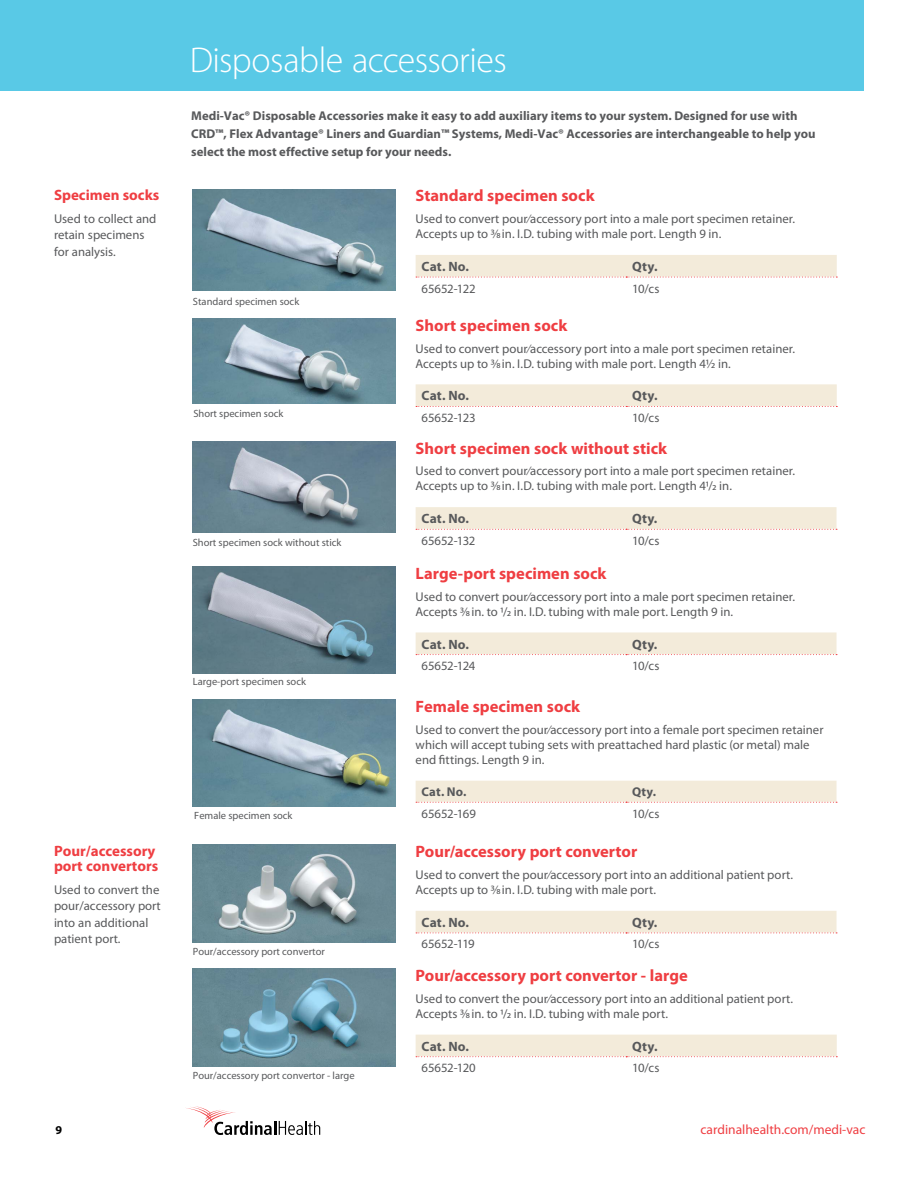
<style>
.page{position:relative;width:918px;height:1188px;background:#fff}
.page>*{position:absolute;margin:0;border:0;box-sizing:border-box;transform-origin:0 0}
.t1{font:300 36px "Myriad Pro";letter-spacing:-.015em;color:#fff}
.t2{font:700 16.5px "Myriad Pro";color:#ef3e42}
.t3{font:700 15px/15px "Myriad Pro";color:#ef3e42}
.t4{font:700 13.5px "Myriad Pro";letter-spacing:.01em;color:#58595b}
.t5{font:13.5px "Myriad Pro";color:#ef3e42}
.t6{font:12.75px/15px "Myriad Pro";color:#58595b}
.t7{font:700 12.75px/18px "Myriad Pro";color:#58595b}
.t8{font:700 12px "Myriad Pro";color:#000}
.t9{font:10.5px "Myriad Pro";color:#58595b}
</style>
<div class="page">
<div style="left:0;top:0;width:864px;height:91px;background:#59c9e6"></div>
<svg style="left:186px;top:1106px;width:134px;height:29px"></svg>
<svg style="left:416px;top:255px;width:421px;height:23px;background:#f3e9da"></svg>
<svg style="left:416px;top:384px;width:421px;height:23px;background:#f3e9d9"></svg>
<svg style="left:416px;top:632px;width:421px;height:23px;background:#f3e9da"></svg>
<svg style="left:416px;top:781px;width:421px;height:22px;background:#f3e9d9"></svg>
<div style="left:416px;top:911px;width:421px;height:22px;background:#f3ebda"></div>
<div style="left:416px;top:1035px;width:421px;height:22px;background:#f3ebda"></div>
<div style="left:416px;top:507px;width:421px;height:23px;background:#f3ebda"></div>
<img style="left:193px;top:189px;width:202px;height:102px">
<img style="left:193px;top:318px;width:202px;height:86px">
<img style="left:193px;top:441px;width:202px;height:92px">
<img style="left:193px;top:567px;width:202px;height:106px">
<img style="left:193px;top:700px;width:202px;height:106px">
<img style="left:193px;top:845px;width:202px;height:97px">
<img style="left:193px;top:969px;width:202px;height:97px">
<p class="t3" style="left:54px;top:187px;width:107px">Specimen socks</p>
<p class="t6" style="left:54px;top:210px;width:104px;line-height:16.5px">Used to collect and retain specimens for analysis.</p>
<p class="t3" style="left:54px;top:843px;width:106px">Pour/accessory port convertors</p>
<p class="t6" style="left:54px;top:881px;width:108px;line-height:16.5px">Used to convert the pour/accessory port into an additional patient port.</p>
<h1 class="t1" style="left:190px;top:38px;width:319px">Disposable accessories</h1>
<p class="t7" style="left:191px;top:106px;width:626px">Medi-Vac® Disposable Accessories make it easy to add auxiliary items to your system. Designed for use with<br>CRD™, Flex Advantage® Liners and Guardian™ Systems, Medi-Vac® Accessories are interchangeable to help you select the most effective setup for your needs.</p>
<p class="t9" style="left:193px;top:295px;width:108px">Standard specimen sock</p>
<p class="t9" style="left:193px;top:407px;width:92px">Short specimen sock</p>
<p class="t9" style="left:193px;top:536px;width:150px">Short specimen sock without stick</p>
<p class="t9" style="left:193px;top:675px;width:115px">Large-port specimen sock</p>
<p class="t9" style="left:194px;top:809px;width:100px">Female specimen sock</p>
<p class="t9" style="left:193px;top:945px;width:134px">Pour/accessory port convertor</p>
<p class="t9" style="left:193px;top:1069px;width:163px">Pour/accessory port convertor - large</p>
<p class="t2" style="left:416px;top:185px;width:181px">Standard specimen sock</p>
<p class="t6" style="left:416px;top:211px;width:381px">Used to convert pour/accessory port into a male port specimen retainer.<br>Accepts up to 3/8 in. I.D. tubing with male port. Length 9 in.</p>
<p class="t4" style="left:422px;top:258px;width:49px">Cat. No.</p>
<p class="t4" style="left:632px;top:258px;width:27px">Qty.</p>
<p class="t6" style="left:422px;top:281px;width:56px">65652-122</p>
<p class="t6" style="left:632px;top:281px;width:29px">10/cs</p>
<p class="t2" style="left:416px;top:314px;width:153px">Short specimen sock</p>
<p class="t6" style="left:416px;top:341px;width:381px">Used to convert pour/accessory port into a male port specimen retainer.<br>Accepts up to 3⁄8 in. I.D. tubing with male port. Length 4½ in.</p>
<p class="t4" style="left:422px;top:387px;width:49px">Cat. No.</p>
<p class="t4" style="left:632px;top:387px;width:27px">Qty.</p>
<p class="t6" style="left:422px;top:410px;width:56px">65652-123</p>
<p class="t6" style="left:632px;top:410px;width:29px">10/cs</p>
<p class="t2" style="left:416px;top:437px;width:253px">Short specimen sock without stick</p>
<p class="t6" style="left:416px;top:463px;width:381px">Used to convert pour/accessory port into a male port specimen retainer.<br>Accepts up to 3⁄8 in. I.D. tubing with male port. Length 41/2 in.</p>
<p class="t4" style="left:422px;top:510px;width:49px">Cat. No.</p>
<p class="t4" style="left:632px;top:510px;width:27px">Qty.</p>
<p class="t6" style="left:422px;top:533px;width:55px">65652-132</p>
<p class="t6" style="left:632px;top:533px;width:29px">10/cs</p>
<p class="t2" style="left:416px;top:563px;width:192px">Large-port specimen sock</p>
<p class="t6" style="left:416px;top:589px;width:381px">Used to convert pour/accessory port into a male port specimen retainer.<br>Accepts 3⁄8 in. to 1/2 in. I.D. tubing with male port. Length 9 in.</p>
<p class="t4" style="left:422px;top:635px;width:49px">Cat. No.</p>
<p class="t4" style="left:632px;top:635px;width:27px">Qty.</p>
<p class="t6" style="left:422px;top:658px;width:55px">65652-124</p>
<p class="t6" style="left:632px;top:658px;width:29px">10/cs</p>
<p class="t2" style="left:416px;top:696px;width:166px">Female specimen sock</p>
<p class="t6" style="left:416px;top:722px;width:409px">Used to convert the pour/accessory port into a female port specimen retainer which will accept tubing sets with preattached hard plastic (or metal) male end fittings. Length 9 in.</p>
<p class="t7" style="left:422px;top:783px;width:46px">Cat. No.</p>
<p class="t7" style="left:632px;top:783px;width:26px">Qty.</p>
<p class="t6" style="left:422px;top:806px;width:56px">65652-169</p>
<p class="t6" style="left:632px;top:806px;width:29px">10/cs</p>
<p class="t2" style="left:416px;top:841px;width:223px">Pour/accessory port convertor</p>
<p class="t6" style="left:416px;top:867px;width:379px">Used to convert the pour/accessory port into an additional patient port.<br>Accepts up to 3⁄8 in. I.D. tubing with male port.</p>
<p class="t4" style="left:422px;top:914px;width:49px">Cat. No.</p>
<p class="t4" style="left:632px;top:914px;width:27px">Qty.</p>
<p class="t6" style="left:422px;top:937px;width:55px">65652-119</p>
<p class="t6" style="left:632px;top:937px;width:29px">10/cs</p>
<p class="t2" style="left:416px;top:965px;width:274px">Pour/accessory port convertor - large</p>
<p class="t6" style="left:416px;top:991px;width:379px">Used to convert the pour/accessory port into an additional patient port.<br>Accepts 3/8 in. to 1/2 in. I.D. tubing with male port.</p>
<p class="t4" style="left:422px;top:1037px;width:49px">Cat. No.</p>
<p class="t4" style="left:632px;top:1037px;width:27px">Qty.</p>
<p class="t6" style="left:422px;top:1060px;width:56px">65652-120</p>
<p class="t6" style="left:632px;top:1060px;width:29px">10/cs</p>
<p class="t8" style="left:56px;top:1122px;width:8px">9</p>
<p class="t5" style="left:701px;top:1121px;width:166px">cardinalhealth.com/medi-vac</p>
</div>
